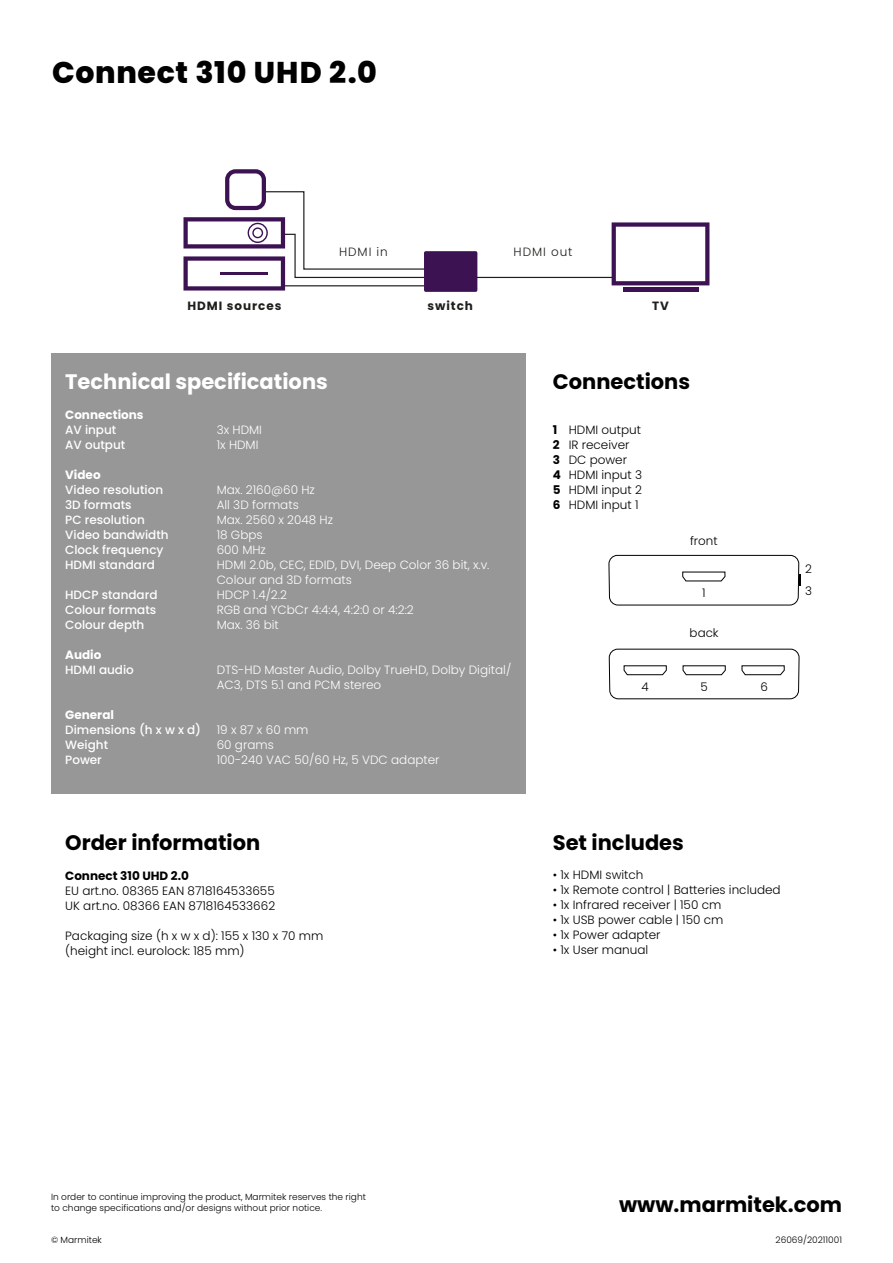
<style>
.page{position:relative;width:893px;height:1263px;background:#fff}
.page>*{position:absolute;margin:0;border:0;box-sizing:border-box;transform-origin:0 0}
.t1{font:800 30px "Poppins";letter-spacing:.02em;color:#000}
.t2{font:700 21px "Poppins";color:#000}
.t3{font:700 21px "Poppins";color:#fff}
.t4{font:300 12px/15px "Poppins";color:#000}
.t5{font:300 12px/15px "Poppins";color:#fff}
.t6{font:500 12px "Poppins";color:#fff}
.t7{font:700 12px "Poppins";color:#fff}
.t8{font:700 12px "Poppins";letter-spacing:.08em;color:#1e1e1c}
.t9{font:700 12px "Poppins";color:#000}
.t10{font:300 12px "Poppins";letter-spacing:.08em;color:#1e1e1c}
.t11{font:300 11.85px "Poppins";color:#000}
.t12{font:300 9px/11.2px "Poppins";color:#000}
.s1{font-weight:700}
</style>
<div class="page">
<div style="left:51px;top:353px;width:474px;height:440px;background:#979797"></div>
<hr style="left:449px;top:277px;width:164px;height:1px;background:#1e1e1c">
<div style="left:424px;top:251px;width:53px;height:41px;background:#3c1252;border-radius:2px"></div>
<svg style="left:612px;top:222px;width:97px;height:63px"></svg>
<hr style="left:623px;top:288px;width:75px;height:4px;background:#3c1252">
<svg style="left:183px;top:191px;width:273px;height:100px"></svg>
<div style="left:248px;top:223px;width:20px;height:20px;border:1px solid #3c1252;border-radius:50%"></div>
<div style="left:252px;top:227px;width:11px;height:11px;border:1px solid #3c1252;border-radius:50%"></div>
<div style="left:225px;top:169px;width:41px;height:41px;border:4px solid #3c1252;border-radius:8px"></div>
<svg style="left:608px;top:554px;width:192px;height:52px"></svg>
<svg style="left:608px;top:648px;width:192px;height:51px"></svg>
<h1 class="t1" style="left:52px;top:55px;width:326px">Connect 310 UHD 2.0</h1>
<p class="t8" style="left:188px;top:299px;width:95px">HDMI sources</p>
<p class="t10" style="left:339px;top:245px;width:50px">HDMI in</p>
<p class="t10" style="left:514px;top:245px;width:60px">HDMI out</p>
<p class="t8" style="left:427px;top:299px;width:47px">switch</p>
<p class="t8" style="left:652px;top:299px;width:18px">TV</p>
<h2 class="t3" style="left:65px;top:372px;width:264px">Technical specifications</h2>
<p class="t7" style="left:65px;top:409px;width:80px">Connections</p>
<p class="t6" style="left:65px;top:423px;width:53px">AV input</p>
<p class="t5" style="left:217px;top:422px;width:47px">3x HDMI</p>
<p class="t6" style="left:65px;top:438px;width:62px">AV output</p>
<p class="t5" style="left:217px;top:437px;width:43px">1x HDMI</p>
<p class="t7" style="left:65px;top:469px;width:37px">Video</p>
<p class="t6" style="left:65px;top:483px;width:99px">Video resolution</p>
<p class="t5" style="left:217px;top:482px;width:100px">Max. 2160@60 Hz</p>
<p class="t6" style="left:65px;top:498px;width:68px">3D formats</p>
<p class="t5" style="left:217px;top:497px;width:84px">All 3D formats</p>
<p class="t6" style="left:65px;top:513px;width:81px">PC resolution</p>
<p class="t5" style="left:217px;top:512px;width:118px">Max. 2560 x 2048 Hz</p>
<p class="t6" style="left:65px;top:528px;width:105px">Video bandwidth</p>
<p class="t5" style="left:217px;top:527px;width:47px">18 Gbps</p>
<p class="t6" style="left:65px;top:543px;width:100px">Clock frequency</p>
<p class="t5" style="left:217px;top:542px;width:51px">600 MHz</p>
<p class="t6" style="left:65px;top:558px;width:91px">HDMI standard</p>
<p class="t5" style="left:217px;top:557px;width:274px">HDMI 2.0b, CEC, EDID, DVI, Deep Color 36 bit, x.v.<br>Colour and 3D formats</p>
<p class="t6" style="left:65px;top:588px;width:94px">HDCP standard</p>
<p class="t5" style="left:217px;top:587px;width:72px">HDCP 1.4/2.2</p>
<p class="t6" style="left:65px;top:603px;width:92px">Colour formats</p>
<p class="t5" style="left:217px;top:602px;width:199px">RGB and YCbCr 4:4:4, 4:2:0 or 4:2:2</p>
<p class="t6" style="left:65px;top:618px;width:81px">Colour depth</p>
<p class="t5" style="left:217px;top:617px;width:64px">Max. 36 bit</p>
<p class="t7" style="left:65px;top:649px;width:38px">Audio</p>
<p class="t6" style="left:65px;top:663px;width:70px">HDMI audio</p>
<p class="t5" style="left:217px;top:662px;width:296px">DTS-HD Master Audio, Dolby TrueHD, Dolby Digital/<br>AC3, DTS 5.1 and PCM stereo</p>
<p class="t7" style="left:65px;top:709px;width:50px">General</p>
<p class="t6" style="left:65px;top:723px;width:137px">Dimensions (h x w x d)</p>
<p class="t5" style="left:217px;top:722px;width:93px">19 x 87 x 60 mm</p>
<p class="t6" style="left:65px;top:738px;width:44px">Weight</p>
<p class="t5" style="left:217px;top:737px;width:59px">60 grams</p>
<p class="t6" style="left:65px;top:753px;width:38px">Power</p>
<p class="t5" style="left:217px;top:752px;width:224px">100-240 VAC 50/60 Hz, 5 VDC adapter</p>
<h2 class="t2" style="left:553px;top:372px;width:139px">Connections</h2>
<p class="t4" style="left:553px;top:422px;width:91px"><span class="s1">1</span> HDMI output<br><span class="s1">2</span> IR receiver<br><span class="s1">3</span> DC power<br><span class="s1">4</span> HDMI input 3<br><span class="s1">5</span> HDMI input 2<br><span class="s1">6</span> HDMI input 1</p>
<p class="t11" style="left:690px;top:534px;width:29px">front</p>
<p class="t11" style="left:702px;top:586px;width:5px">1</p>
<p class="t11" style="left:690px;top:626px;width:31px">back</p>
<p class="t11" style="left:642px;top:680px;width:9px">4</p>
<p class="t11" style="left:700px;top:680px;width:9px">5</p>
<p class="t11" style="left:760px;top:680px;width:9px">6</p>
<p class="t11" style="left:805px;top:562px;width:8px">2</p>
<p class="t11" style="left:805px;top:584px;width:8px">3</p>
<h2 class="t2" style="left:65px;top:833px;width:197px">Order information</h2>
<p class="t9" style="left:65px;top:870px;width:125px">Connect 310 UHD 2.0</p>
<p class="t4" style="left:65px;top:883px;width:212px">EU art.no. 08365 EAN 8718164533655<br>UK art.no. 08366 EAN 8718164533662</p>
<p class="t4" style="left:65px;top:928px;width:260px">Packaging size (h x w x d): 155 x 130 x 70 mm (height incl. eurolock: 185 mm)</p>
<h2 class="t2" style="left:553px;top:833px;width:133px">Set includes</h2>
<p class="t4" style="left:553px;top:867px;width:92px">• 1x HDMI switch</p>
<p class="t4" style="left:553px;top:882px;width:229px">• 1x Remote control | Batteries included</p>
<p class="t4" style="left:553px;top:897px;width:170px">• 1x Infrared receiver | 150 cm</p>
<p class="t4" style="left:553px;top:912px;width:172px">• 1x USB power cable | 150 cm</p>
<p class="t4" style="left:553px;top:927px;width:109px">• 1x Power adapter</p>
<p class="t4" style="left:553px;top:942px;width:97px">• 1x User manual</p>
<p class="t12" style="left:51px;top:1191px;width:316px">In order to continue improving the product, Marmitek reserves the right to change specifications and/or designs without prior notice.</p>
<p class="t12" style="left:51px;top:1234px;width:52px">© Marmitek</p>
<p class="t12" style="left:775px;top:1234px;width:68px">26069/20211001</p>
<h2 class="t2" style="left:619px;top:1195px;width:225px">www.marmitek.com</h2>
</div>
